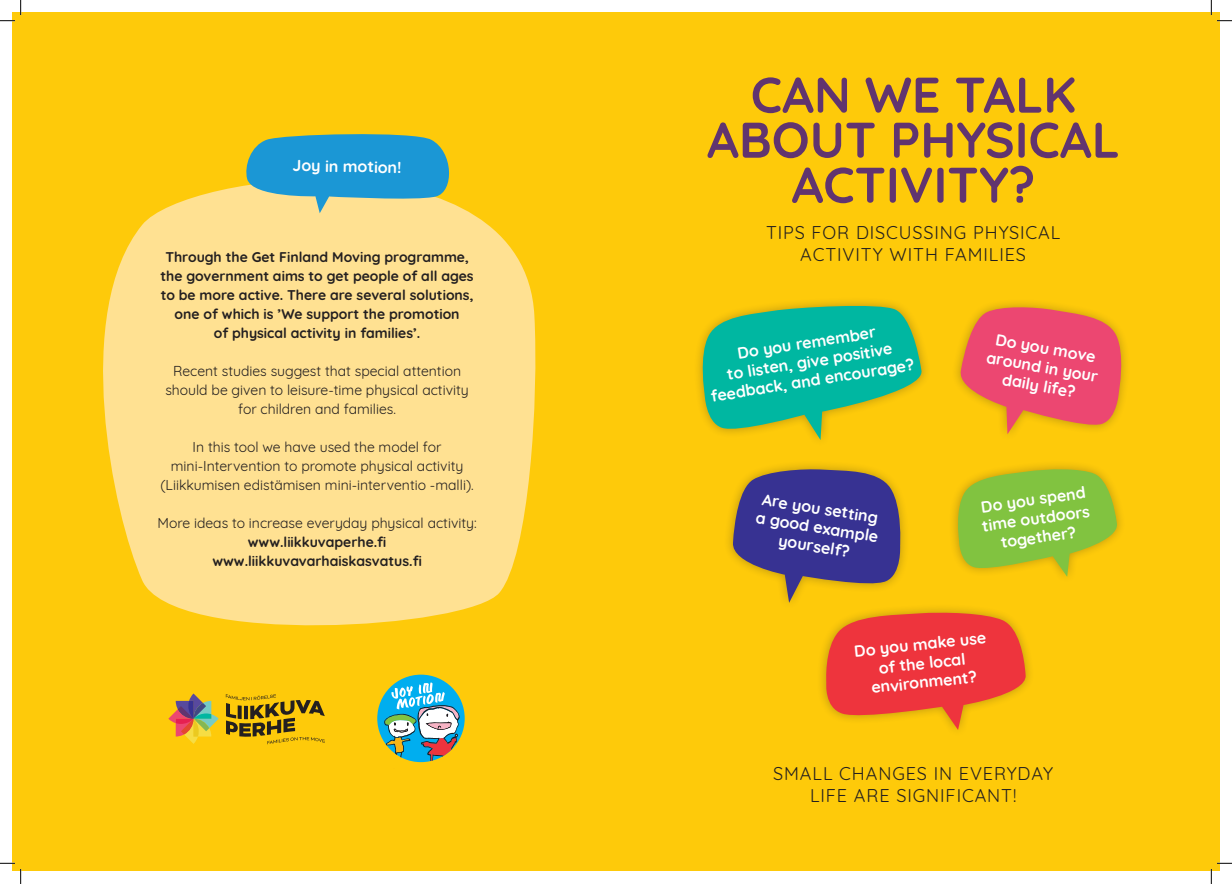
<style>
.page{position:relative;width:1232px;height:884px;background:#fff}
.page>*{position:absolute;margin:0;border:0;box-sizing:border-box;transform-origin:0 0}
.t1{font:700 50px/45px "Quicksand";color:#61346f;text-align:center}
.t2{font:18px/22px "Quicksand";letter-spacing:.05em;color:#231f20;text-align:center}
.t3{font:700 16px/19px "Quicksand";color:#fff;text-align:center}
.t4{font:14px/19px "Quicksand";color:#231f20;text-align:center}
.t5{font:700 14px/19px "Quicksand";color:#231f20;text-align:center}
</style>
<div class="page">
<div style="left:12px;top:13px;width:1208px;height:858px;background:#feca0a"></div>
<div style="left:377px;top:674px;width:88px;height:87px;background:#00aeef;border-radius:50%"></div>
<svg style="left:384px;top:682px;width:76px;height:78px"></svg>
<svg style="left:103px;top:185px;width:433px;height:441px;background:#fede82"></svg>
<div style="left:724px;top:460px;width:186px;height:150px;background:#231f20;opacity:.3"></div>
<svg style="left:732px;top:468px;width:170px;height:134px"></svg>
<svg style="left:954px;top:468px;width:165px;height:108px"></svg>
<div style="left:817px;top:603px;width:218px;height:134px;background:#feca0a"></div>
<svg style="left:824px;top:611px;width:203px;height:118px"></svg>
<svg style="left:957px;top:305px;width:168px;height:129px"></svg>
<svg style="left:698px;top:302px;width:227px;height:138px"></svg>
<svg style="left:244px;top:134px;width:211px;height:79px;background:#5eaab5"></svg>
<svg style="left:168px;top:693px;width:51px;height:50px"></svg>
<svg style="left:226px;top:694px;width:99px;height:50px"></svg>
<svg style="left:0;top:0;width:21px;height:21px"></svg>
<svg style="left:0;top:862px;width:21px;height:21px"></svg>
<svg style="left:1211px;top:0;width:21px;height:21px"></svg>
<svg style="left:1211px;top:862px;width:21px;height:21px"></svg>
<p class="t3" style="left:293px;top:154px;width:110px;rotate:1deg">Joy in motion!</p>
<p class="t5" style="left:161px;top:246px;width:315px">Through the Get Finland Moving programme, the government aims to get people of all ages to be more active. There are several solutions, one of which is ’We support the promotion<br>of physical activity in families’.</p>
<p class="t4" style="left:165px;top:360px;width:305px">Recent studies suggest that special attention should be given to leisure-time physical activity for children and families.</p>
<p class="t4" style="left:160px;top:436px;width:315px">In this tool we have used the model for mini-Intervention to promote physical activity (Liikkumisen edistämisen mini-interventio -malli).</p>
<p class="t4" style="left:157px;top:512px;width:321px">More ideas to increase everyday physical activity:</p>
<p class="t5" style="left:212px;top:531px;width:211px">www.liikkuvaperhe.fi www.liikkuvavarhaiskasvatus.fi</p>
<h1 class="t1" style="left:707px;top:68px;width:414px">CAN WE TALK<br>ABOUT PHYSICAL<br>ACTIVITY?</h1>
<p class="t2" style="left:766px;top:219px;width:296px">TIPS FOR DISCUSSING PHYSICAL<br>ACTIVITY WITH FAMILIES</p>
<p class="t3" style="left:703px;top:348px;width:207px;rotate:-9deg">Do you remember<br>to listen, give positive feedback, and encourage?</p>
<p class="t3" style="left:992px;top:327px;width:115px;rotate:10deg">Do you move around in your daily life?</p>
<p class="t3" style="left:761px;top:488px;width:125px;rotate:9deg">Are you setting a good example yourself?</p>
<p class="t3" style="left:978px;top:496px;width:110px;rotate:-8deg">Do you spend time outdoors together?</p>
<p class="t3" style="left:853px;top:640px;width:134px;rotate:-6deg">Do you make use of the local environment?</p>
<p class="t2" style="left:773px;top:760px;width:282px">SMALL CHANGES IN EVERYDAY<br>LIFE ARE SIGNIFICANT!</p>
</div>
